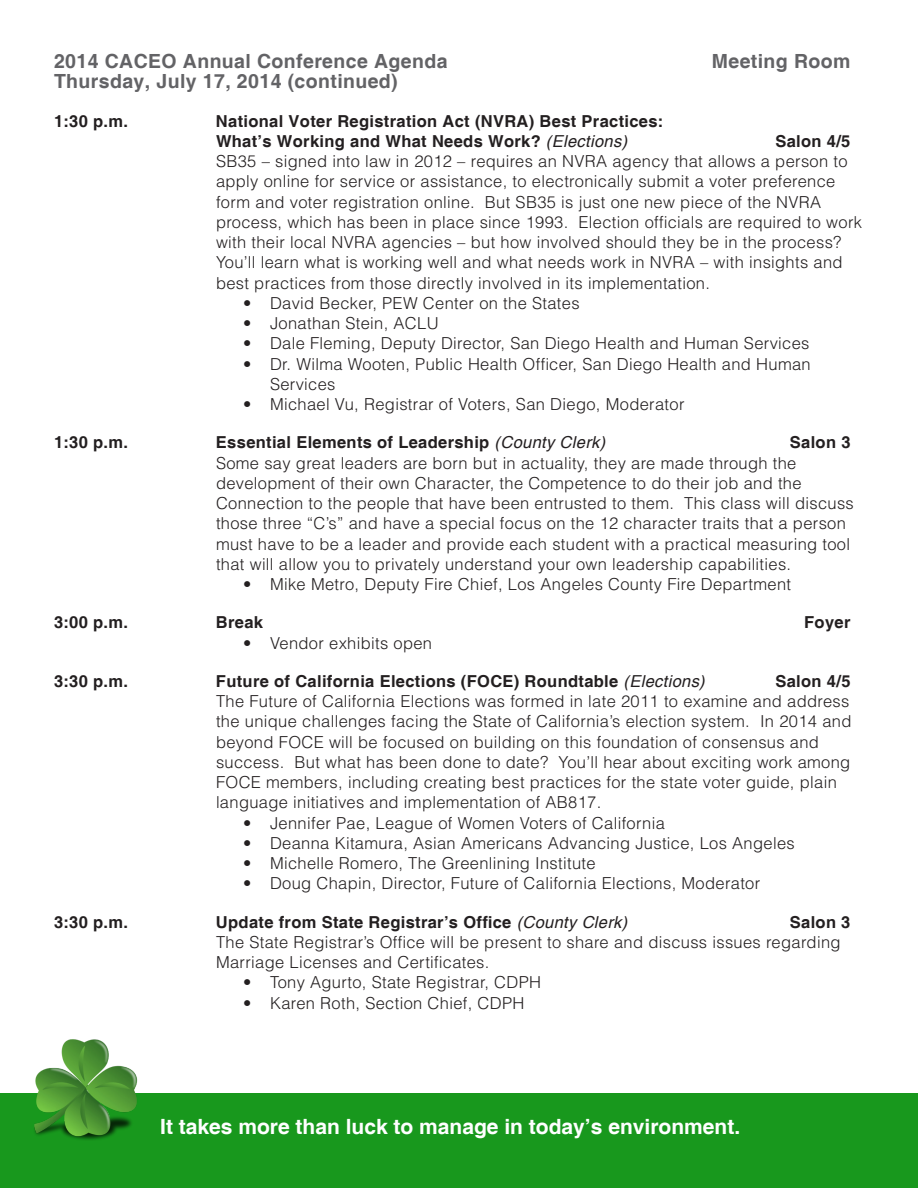
<style>
.page{position:relative;width:918px;height:1188px;background:#fff}
.page>*{position:absolute;margin:0;border:0;box-sizing:border-box;transform-origin:0 0}
.t1{font:700 21px "Helvetica";color:#fff}
.agenda-header{font:700 19.5px "Helvetica";letter-spacing:.02em;color:#636366}
.agenda-session{font:300 16.5px/20.2px "Helvetica";letter-spacing:.02em;color:#231f20}
.agenda-bullet{font:300 16.5px/20.2px "Helvetica";letter-spacing:.02em;color:#231f20}
.agenda-session-2{font:700 16.5px/20.2px "Helvetica";letter-spacing:.02em;color:#231f20}
.s1{font-weight:400;font-style:italic}
.s2{font-weight:700}
</style>
<div class="page">
<div style="left:0;top:1094px;width:918px;height:94px;background:#18981d"></div>
<img style="left:27px;top:1039px;width:120px;height:101px">
<p class="agenda-header" style="left:54px;top:49px;width:395px">2014 CACEO Annual Conference Agenda</p>
<p class="agenda-header" style="left:712px;top:49px;width:140px">Meeting Room</p>
<p class="agenda-header" style="left:54px;top:70px;width:345px">Thursday, July 17, 2014 (continued)</p>
<p class="agenda-session-2" style="left:54px;top:112px;width:76px">1:30 p.m.</p>
<p class="agenda-session-2" style="left:216px;top:112px;width:449px">National Voter Registration Act (NVRA) Best Practices:<br>What’s Working and What Needs Work? <span class="s1">(Elections)</span></p>
<p class="agenda-session" style="left:216px;top:130px;width:648px;text-indent:559px"><span class="s2">Salon 4/5<br></span>SB35 – signed into law in 2012 – requires an NVRA agency that allows a person to apply online for service or assistance, to electronically submit a voter preference form and voter registration online. But SB35 is just one new piece of the NVRA process, which has been in place since 1993. Election officials are required to work with their local NVRA agencies – but how involved should they be in the process?<br>You’ll learn what is working well and what needs work in NVRA – with insights and best practices from those directly involved in its implementation.</p>
<p class="agenda-bullet" style="left:243px;top:292px;width:338px">• David Becker, PEW Center on the States</p>
<p class="agenda-bullet" style="left:243px;top:313px;width:197px">• Jonathan Stein, ACLU</p>
<p class="agenda-bullet" style="left:243px;top:333px;width:568px">• Dale Fleming, Deputy Director, San Diego Health and Human Services</p>
<p class="agenda-bullet" style="left:270px;top:353px;width:542px;text-indent:-27px">• Dr. Wilma Wooten, Public Health Officer, San Diego Health and Human<br>Services</p>
<p class="agenda-bullet" style="left:243px;top:394px;width:443px">• Michael Vu, Registrar of Voters, San Diego, Moderator</p>
<p class="agenda-session-2" style="left:54px;top:433px;width:76px">1:30 p.m.</p>
<p class="agenda-session-2" style="left:216px;top:433px;width:391px">Essential Elements of Leadership <span class="s1">(County Clerk)</span></p>
<p class="agenda-session" style="left:216px;top:432px;width:639px;text-indent:574px"><span class="s2">Salon 3<br></span>Some say great leaders are born but in actuality, they are made through the development of their own Character, the Competence to do their job and the Connection to the people that have been entrusted to them. This class will discuss those three “C’s” and have a special focus on the 12 character traits that a person must have to be a leader and provide each student with a practical measuring tool that will allow you to privately understand your own leadership capabilities.</p>
<p class="agenda-bullet" style="left:243px;top:574px;width:550px">• Mike Metro, Deputy Fire Chief, Los Angeles County Fire Department</p>
<p class="agenda-session-2" style="left:54px;top:613px;width:76px">3:00 p.m.</p>
<p class="agenda-session-2" style="left:216px;top:613px;width:49px">Break</p>
<p class="agenda-session-2" style="left:804px;top:613px;width:48px">Foyer</p>
<p class="agenda-bullet" style="left:243px;top:632px;width:191px">• Vendor exhibits open</p>
<p class="agenda-session-2" style="left:54px;top:672px;width:76px">3:30 p.m.</p>
<p class="agenda-session-2" style="left:216px;top:672px;width:490px">Future of California Elections (FOCE) Roundtable <span class="s1">(Elections)</span></p>
<p class="agenda-session" style="left:216px;top:670px;width:637px;text-indent:559px"><span class="s2">Salon 4/5<br></span>The Future of California Elections was formed in late 2011 to examine and address the unique challenges facing the State of California’s election system. In 2014 and beyond FOCE will be focused on building on this foundation of consensus and success. But what has been done to date? You’ll hear about exciting work among FOCE members, including creating best practices for the state voter guide, plain language initiatives and implementation of AB817.</p>
<p class="agenda-bullet" style="left:243px;top:812px;width:423px">• Jennifer Pae, League of Women Voters of California</p>
<p class="agenda-bullet" style="left:243px;top:832px;width:553px">• Deanna Kitamura, Asian Americans Advancing Justice, Los Angeles</p>
<p class="agenda-bullet" style="left:243px;top:853px;width:354px">• Michelle Romero, The Greenlining Institute</p>
<p class="agenda-bullet" style="left:243px;top:873px;width:519px">• Doug Chapin, Director, Future of California Elections, Moderator</p>
<p class="agenda-session-2" style="left:54px;top:913px;width:76px">3:30 p.m.</p>
<p class="agenda-session-2" style="left:216px;top:913px;width:413px">Update from State Registrar’s Office <span class="s1">(County Clerk)</span></p>
<p class="agenda-session" style="left:216px;top:911px;width:636px;text-indent:574px"><span class="s2">Salon 3<br></span>The State Registrar’s Office will be present to share and discuss issues regarding<br>Marriage Licenses and Certificates.</p>
<p class="agenda-bullet" style="left:243px;top:972px;width:299px">• Tony Agurto, State Registrar, CDPH</p>
<p class="agenda-bullet" style="left:243px;top:992px;width:283px">• Karen Roth, Section Chief, CDPH</p>
<p class="t1" style="left:160px;top:1114px;width:581px">It takes more than luck to manage in today’s environment.</p>
</div>
